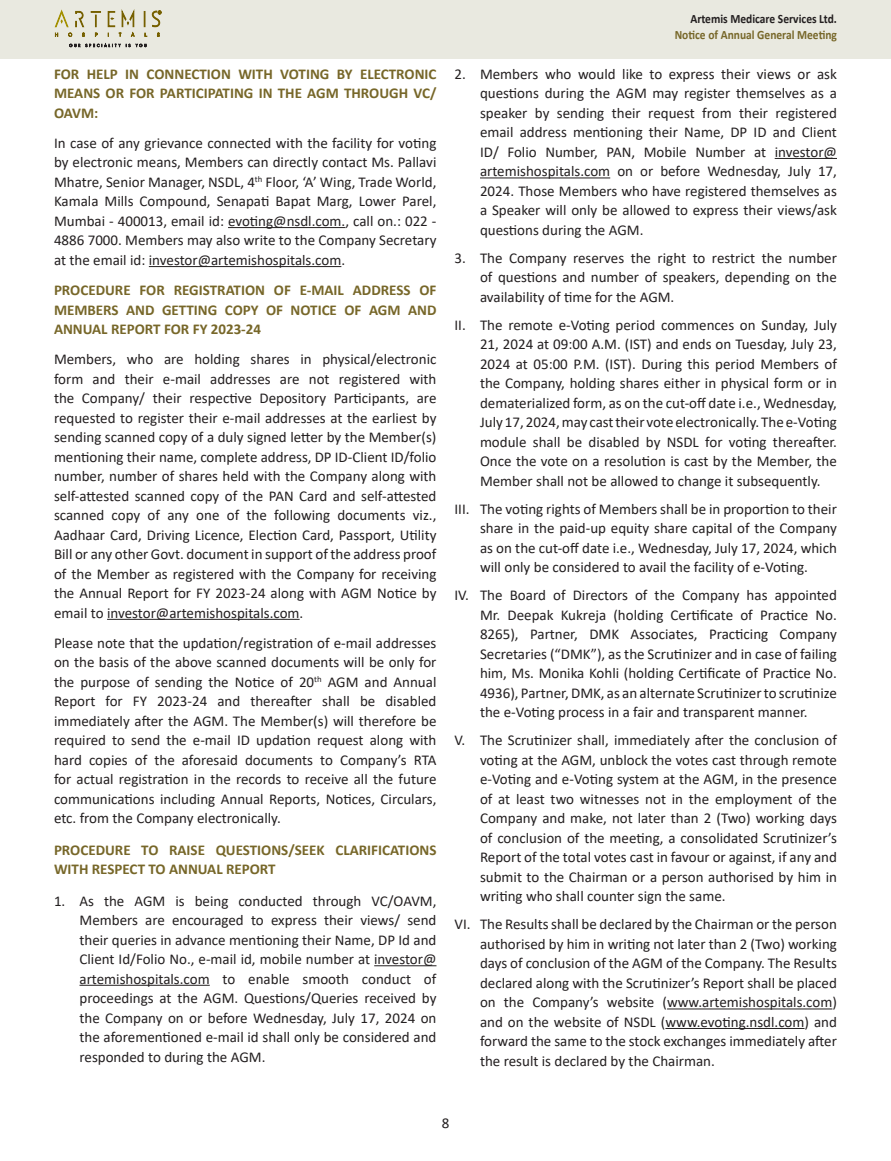
<style>
.page{position:relative;width:891px;height:1161px;background:#fff}
.page>*{position:absolute;margin:0;border:0;box-sizing:border-box;transform-origin:0 0}
.t1{font:15px/19.5px "Calibri";color:#231f20;text-align:justify}
.t2{font:700 15px/19.5px "Calibri";color:#776729;text-align:justify}
.t3{font:700 12.75px "Calibri";color:#776729;scale:.9 1}
.t4{font:700 12.75px "Calibri";color:#231f20;scale:.9 1}
</style>
<div class="page">
<div style="left:0;top:0;width:891px;height:58px;background:#e9e9e0"></div>
<svg style="left:69px;top:43px;width:78px;height:4px"></svg>
<svg style="left:55px;top:9px;width:107px;height:28px"></svg>
<hr style="left:228px;top:227px;width:117px;height:1px;background:#231f20">
<hr style="left:149px;top:266px;width:192px;height:1px;background:#231f20">
<hr style="left:107px;top:619px;width:193px;height:1px;background:#231f20">
<hr style="left:374px;top:965px;width:62px;height:1px;background:#231f20">
<hr style="left:80px;top:985px;width:130px;height:1px;background:#231f20">
<hr style="left:775px;top:158px;width:62px;height:1px;background:#231f20">
<hr style="left:480px;top:177px;width:130px;height:1px;background:#231f20">
<hr style="left:667px;top:1008px;width:165px;height:1px;background:#231f20">
<hr style="left:665px;top:1028px;width:140px;height:1px;background:#231f20">
<p class="t2" style="left:54px;top:64px;width:384px">FOR HELP IN CONNECTION WITH VOTING BY ELECTRONIC MEANS OR FOR PARTICIPATING IN THE AGM THROUGH VC/ OAVM:</p>
<p class="t1" style="left:54px;top:133px;width:384px">In case of any grievance connected with the facility for voting by electronic means, Members can directly contact Ms. Pallavi Mhatre, Senior Manager, NSDL, 4<sup>th</sup> Floor, ‘A’ Wing, Trade World, Kamala Mills Compound, Senapati Bapat Marg, Lower Parel, Mumbai - 400013, email id: evoting@nsdl.com., call on.: 022 - 4886 7000. Members may also write to the Company Secretary at the email id: investor@artemishospitals.com.</p>
<p class="t2" style="left:54px;top:280px;width:384px">PROCEDURE FOR REGISTRATION OF E-MAIL ADDRESS OF MEMBERS AND GETTING COPY OF NOTICE OF AGM AND ANNUAL REPORT FOR FY 2023-24</p>
<p class="t1" style="left:54px;top:349px;width:384px">Members, who are holding shares in physical/electronic form and their e-mail addresses are not registered with the Company/ their respective Depository Participants, are requested to register their e-mail addresses at the earliest by sending scanned copy of a duly signed letter by the Member(s) mentioning their name, complete address, DP ID-Client ID/folio number, number of shares held with the Company along with self-attested scanned copy of the PAN Card and self-attested scanned copy of any one of the following documents viz., Aadhaar Card, Driving Licence, Election Card, Passport, Utility Bill or any other Govt. document in support of the address proof of the Member as registered with the Company for receiving the Annual Report for FY 2023-24 along with AGM Notice by email to investor@artemishospitals.com.</p>
<p class="t1" style="left:54px;top:633px;width:384px">Please note that the updation/registration of e-mail addresses on the basis of the above scanned documents will be only for the purpose of sending the Notice of 20<sup>th</sup> AGM and Annual Report for FY 2023-24 and thereafter shall be disabled immediately after the AGM. The Member(s) will therefore be required to send the e-mail ID updation request along with hard copies of the aforesaid documents to Company’s RTA for actual registration in the records to receive all the future communications including Annual Reports, Notices, Circulars, etc. from the Company electronically.</p>
<p class="t2" style="left:54px;top:840px;width:384px">PROCEDURE TO RAISE QUESTIONS/SEEK CLARIFICATIONS<br>WITH RESPECT TO ANNUAL REPORT</p>
<p class="t1" style="left:80px;top:890px;width:358px;text-indent:-26px">1. As the AGM is being conducted through VC/OAVM, Members are encouraged to express their views/ send their queries in advance mentioning their Name, DP Id and Client Id/Folio No., e-mail id, mobile number at investor@ artemishospitals.com to enable smooth conduct of proceedings at the AGM. Questions/Queries received by the Company on or before Wednesday, July 17, 2024 on the aforementioned e-mail id shall only be considered and responded to during the AGM.</p>
<p class="t4" style="left:690px;top:10px;width:164px">Artemis Medicare Services Ltd.</p>
<p class="t3" style="left:675px;top:26px;width:182px">Notice of Annual General Meeting</p>
<p class="t1" style="left:480px;top:64px;width:359px;text-indent:-26px">2. Members who would like to express their views or ask questions during the AGM may register themselves as a speaker by sending their request from their registered email address mentioning their Name, DP ID and Client ID/ Folio Number, PAN, Mobile Number at investor@ artemishospitals.com on or before Wednesday, July 17, 2024. Those Members who have registered themselves as a Speaker will only be allowed to express their views/ask questions during the AGM.</p>
<p class="t1" style="left:480px;top:248px;width:358px;text-indent:-26px">3. The Company reserves the right to restrict the number of questions and number of speakers, depending on the availability of time for the AGM.</p>
<p class="t1" style="left:480px;top:315px;width:358px;text-indent:-26px">II. The remote e-Voting period commences on Sunday, July 21, 2024 at 09:00 A.M. (IST) and ends on Tuesday, July 23, 2024 at 05:00 P.M. (IST). During this period Members of the Company, holding shares either in physical form or in dematerialized form, as on the cut-off date i.e., Wednesday, July 17, 2024, may cast their vote electronically. The e-Voting module shall be disabled by NSDL for voting thereafter.<br>Once the vote on a resolution is cast by the Member, the Member shall not be allowed to change it subsequently.</p>
<p class="t1" style="left:480px;top:499px;width:358px;text-indent:-26px">III. The voting rights of Members shall be in proportion to their share in the paid-up equity share capital of the Company as on the cut-off date i.e., Wednesday, July 17, 2024, which will only be considered to avail the facility of e-Voting.</p>
<p class="t1" style="left:480px;top:585px;width:358px;text-indent:-26px">IV. The Board of Directors of the Company has appointed Mr. Deepak Kukreja (holding Certificate of Practice No.<br>8265), Partner, DMK Associates, Practicing Company Secretaries (“DMK”), as the Scrutinizer and in case of failing him, Ms. Monika Kohli (holding Certificate of Practice No.<br>4936), Partner, DMK, as an alternate Scrutinizer to scrutinize the e-Voting process in a fair and transparent manner.</p>
<p class="t1" style="left:480px;top:730px;width:359px;text-indent:-26px">V. The Scrutinizer shall, immediately after the conclusion of voting at the AGM, unblock the votes cast through remote e-Voting and e-Voting system at the AGM, in the presence of at least two witnesses not in the employment of the Company and make, not later than 2 (Two) working days of conclusion of the meeting, a consolidated Scrutinizer’s Report of the total votes cast in favour or against, if any and submit to the Chairman or a person authorised by him in writing who shall counter sign the same.</p>
<p class="t1" style="left:480px;top:914px;width:358px;text-indent:-26px">VI. The Results shall be declared by the Chairman or the person authorised by him in writing not later than 2 (Two) working days of conclusion of the AGM of the Company. The Results declared along with the Scrutinizer’s Report shall be placed on the Company’s website (www.artemishospitals.com) and on the website of NSDL (www.evoting.nsdl.com) and forward the same to the stock exchanges immediately after the result is declared by the Chairman.</p>
<p class="t1" style="left:442px;top:1113px;width:9px">8</p>
</div>
